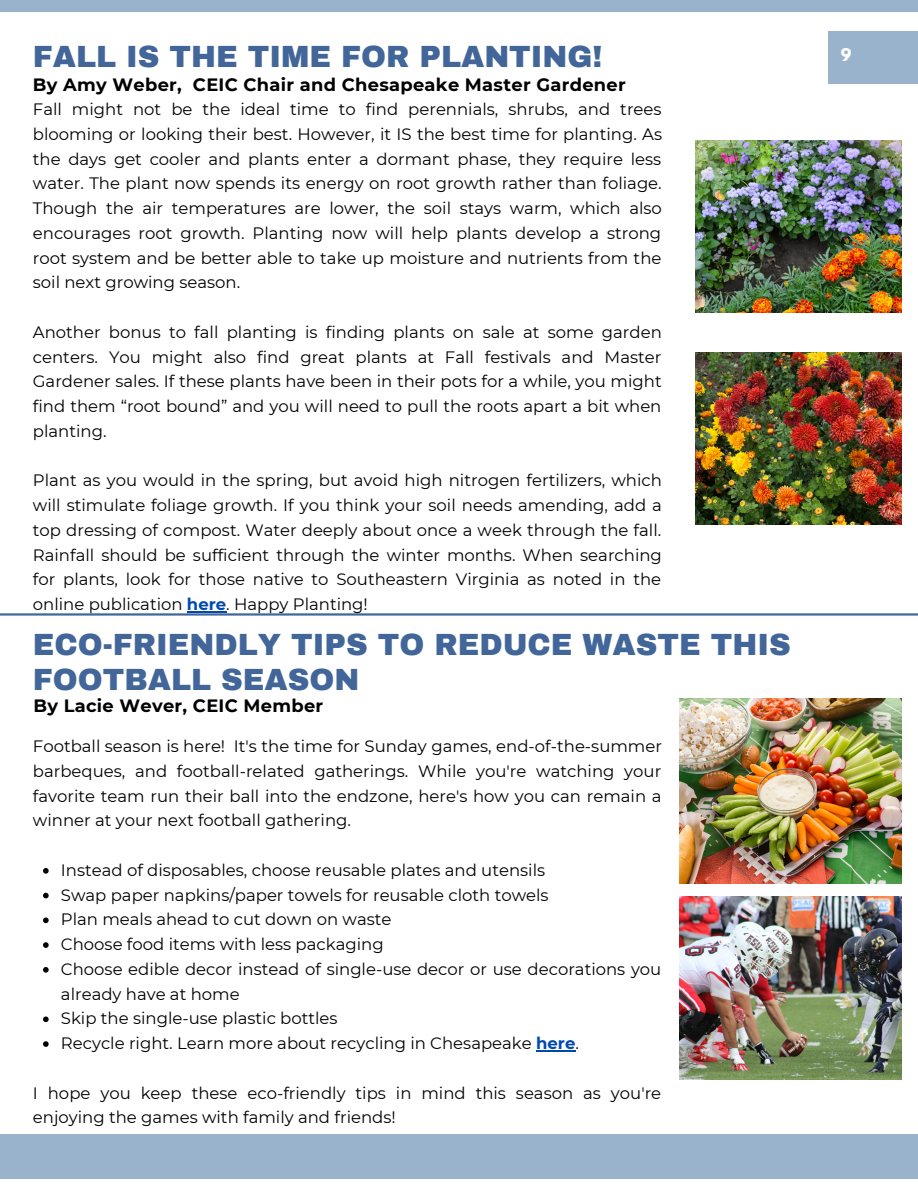
<style>
.page{position:relative;width:918px;height:1188px;background:#fff}
.page>*{position:absolute;margin:0;border:0;box-sizing:border-box;transform-origin:0 0}
.t1{font:900 30px/34.8px "Archivo";color:#426699}
.t2{font:700 17.85px "Montserrat";letter-spacing:.015em;color:#000}
.t3{font:16.5px/24.8px "Montserrat";color:#000;text-align:justify}
.t4{font:700 15.45px "League Spartan";color:#fff}
.s1{font-weight:700;color:#004aad}
</style>
<div class="page">
<div style="left:0;top:0;width:918px;height:12px;background:#9ab3cc"></div>
<div style="left:0;top:1134px;width:918px;height:45px;background:#9ab3cc"></div>
<div style="left:828px;top:32px;width:90px;height:52px;background:#9ab3cc"></div>
<img style="left:695px;top:140px;width:206px;height:172px">
<img style="left:695px;top:353px;width:206px;height:172px">
<hr style="left:0;top:613px;width:918px;height:3px;background:#426699">
<img style="left:679px;top:698px;width:222px;height:186px">
<img style="left:679px;top:896px;width:222px;height:184px">
<hr style="left:187px;top:611px;width:39px;height:1px;background:#004aad">
<svg style="left:43px;top:868px;width:6px;height:6px"></svg>
<svg style="left:43px;top:893px;width:6px;height:5px"></svg>
<svg style="left:43px;top:918px;width:6px;height:5px"></svg>
<svg style="left:43px;top:942px;width:6px;height:6px"></svg>
<svg style="left:43px;top:967px;width:6px;height:6px"></svg>
<svg style="left:43px;top:1017px;width:6px;height:5px"></svg>
<svg style="left:43px;top:1041px;width:6px;height:6px"></svg>
<hr style="left:536px;top:1050px;width:39px;height:1px;background:#004aad">
<p class="t1" style="left:33px;top:39px;width:571px">FALL IS THE TIME FOR PLANTING!</p>
<p class="t2" style="left:33px;top:73px;width:594px">By Amy Weber, CEIC Chair and Chesapeake Master Gardener</p>
<p class="t3" style="left:33px;top:97px;width:631px">Fall might not be the ideal time to find perennials, shrubs, and trees blooming or looking their best. However, it IS the best time for planting. As the days get cooler and plants enter a dormant phase, they require less water. The plant now spends its energy on root growth rather than foliage.<br>Though the air temperatures are lower, the soil stays warm, which also encourages root growth. Planting now will help plants develop a strong root system and be better able to take up moisture and nutrients from the soil next growing season.</p>
<p class="t3" style="left:33px;top:320px;width:630px">Another bonus to fall planting is finding plants on sale at some garden centers. You might also find great plants at Fall festivals and Master Gardener sales. If these plants have been in their pots for a while, you might find them “root bound” and you will need to pull the roots apart a bit when planting.</p>
<p class="t3" style="left:33px;top:468px;width:631px">Plant as you would in the spring, but avoid high nitrogen fertilizers, which will stimulate foliage growth. If you think your soil needs amending, add a top dressing of compost. Water deeply about once a week through the fall.<br>Rainfall should be sufficient through the winter months. When searching for plants, look for those native to Southeastern Virginia as noted in the online publication <span class="s1">here</span>. Happy Planting!</p>
<p class="t1" style="left:33px;top:628px;width:759px">ECO-FRIENDLY TIPS TO REDUCE WASTE THIS<br>FOOTBALL SEASON</p>
<p class="t2" style="left:33px;top:694px;width:291px">By Lacie Wever, CEIC Member</p>
<p class="t3" style="left:33px;top:734px;width:631px">Football season is here! It's the time for Sunday games, end-of-the-summer barbeques, and football-related gatherings. While you're watching your favorite team run their ball into the endzone, here's how you can remain a winner at your next football gathering.</p>
<p class="t3" style="left:61px;top:858px;width:486px">Instead of disposables, choose reusable plates and utensils</p>
<p class="t3" style="left:61px;top:882px;width:489px">Swap paper napkins/paper towels for reusable cloth towels</p>
<p class="t3" style="left:61px;top:907px;width:332px">Plan meals ahead to cut down on waste</p>
<p class="t3" style="left:61px;top:932px;width:324px">Choose food items with less packaging</p>
<p class="t3" style="left:61px;top:957px;width:602px">Choose edible decor instead of single-use decor or use decorations you already have at home</p>
<p class="t3" style="left:61px;top:1006px;width:278px">Skip the single-use plastic bottles</p>
<p class="t3" style="left:61px;top:1031px;width:519px">Recycle right. Learn more about recycling in Chesapeake <span class="s1">here</span>.</p>
<p class="t3" style="left:33px;top:1080px;width:630px">I hope you keep these eco-friendly tips in mind this season as you're enjoying the games with family and friends!</p>
<p class="t4" style="left:841px;top:47px;width:12px">9</p>
</div>
